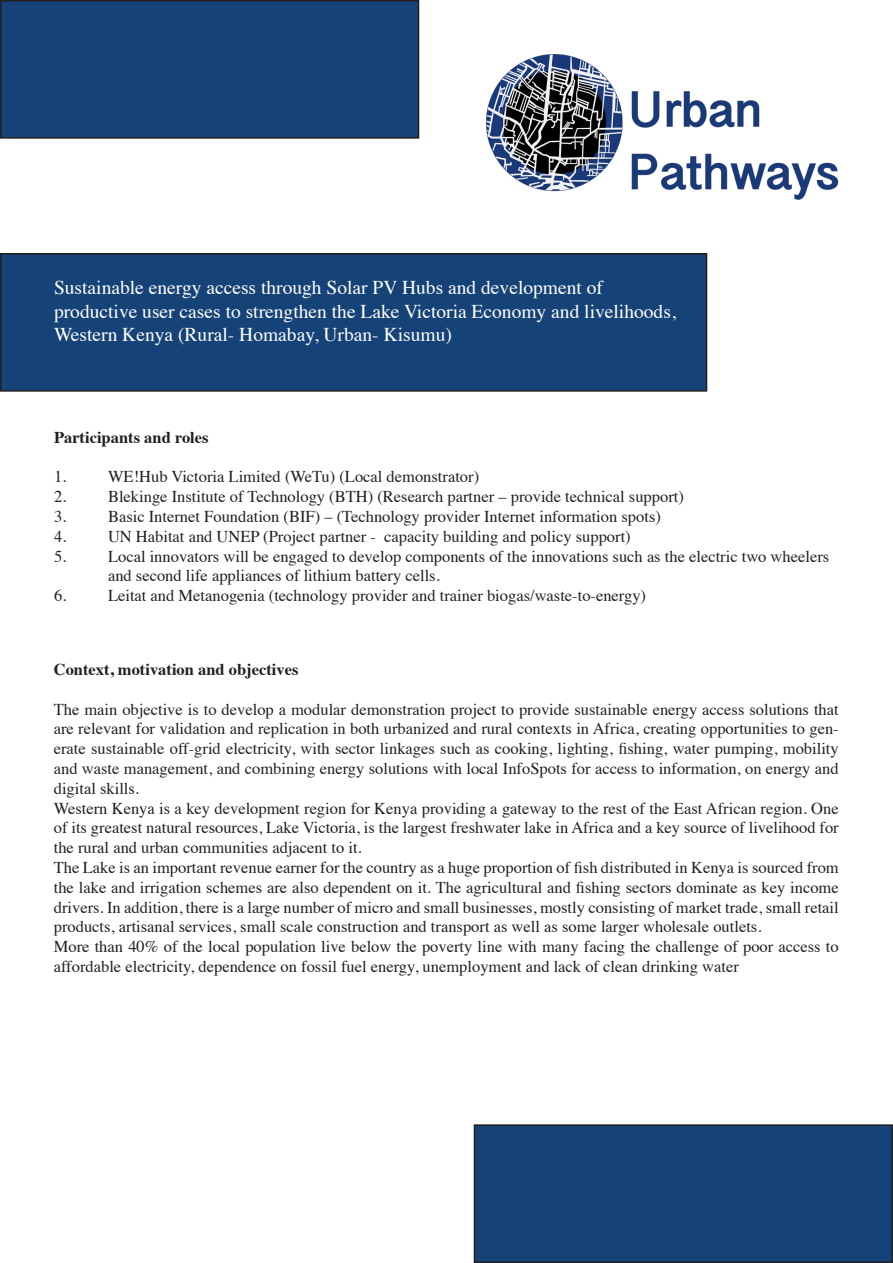
<style>
.page{position:relative;width:893px;height:1263px;background:#fff}
.page>*{position:absolute;margin:0;border:0;box-sizing:border-box;transform-origin:0 0}
.t1{font:19.5px/23.4px "Times";color:#fff}
.t2{font:16.5px/19.8px "Times";color:#231f20;text-align:justify}
.t3{font:700 16.5px "Times";color:#231f20}
</style>
<div class="page">
<img style="left:486px;top:54px;width:353px;height:146px">
<div style="left:1px;top:1px;width:417px;height:137px;background:#164377"></div>
<div style="left:0;top:0;width:419px;height:139px;border:2px solid #231f20"></div>
<div style="left:474px;top:1125px;width:418px;height:137px;background:#164377"></div>
<div style="left:474px;top:1124px;width:419px;height:139px;border:2px solid #231f20"></div>
<div style="left:1px;top:254px;width:705px;height:137px;background:#164377"></div>
<div style="left:0;top:253px;width:707px;height:139px;border:2px solid #231f20"></div>
<p class="t1" style="left:54px;top:274px;width:623px">Sustainable energy access through Solar PV Hubs and development of productive user cases to strengthen the Lake Victoria Economy and livelihoods,<br>Western Kenya (Rural- Homabay, Urban- Kisumu)</p>
<p class="t3" style="left:54px;top:421px;width:156px">Participants and roles</p>
<p class="t2" style="left:54px;top:465px;width:14px">1.</p>
<p class="t2" style="left:108px;top:465px;width:373px">WE!Hub Victoria Limited (WeTu) (Local demonstrator)</p>
<p class="t2" style="left:54px;top:485px;width:14px">2.</p>
<p class="t2" style="left:108px;top:485px;width:577px">Blekinge Institute of Technology (BTH) (Research partner – provide technical support)</p>
<p class="t2" style="left:54px;top:505px;width:14px">3.</p>
<p class="t2" style="left:108px;top:505px;width:554px">Basic Internet Foundation (BIF) – (Technology provider Internet information spots)</p>
<p class="t2" style="left:54px;top:525px;width:14px">4.</p>
<p class="t2" style="left:108px;top:525px;width:524px">UN Habitat and UNEP (Project partner - capacity building and policy support)</p>
<p class="t2" style="left:54px;top:545px;width:14px">5.</p>
<p class="t2" style="left:108px;top:545px;width:723px">Local innovators will be engaged to develop components of the innovations such as the electric two wheelers and second life appliances of lithium battery cells.</p>
<p class="t2" style="left:54px;top:584px;width:14px">6.</p>
<p class="t2" style="left:108px;top:584px;width:540px">Leitat and Metanogenia (technology provider and trainer biogas/waste-to-energy)</p>
<p class="t3" style="left:54px;top:654px;width:246px">Context, motivation and objectives</p>
<p class="t2" style="left:54px;top:698px;width:786px">The main objective is to develop a modular demonstration project to provide sustainable energy access solutions that are relevant for validation and replication in both urbanized and rural contexts in Africa, creating opportunities to gen&shy;erate sustainable off-grid electricity, with sector linkages such as cooking, lighting, fishing, water pumping, mobility and waste management, and combining energy solutions with local InfoSpots for access to information, on energy and digital skills.</p>
<p class="t2" style="left:54px;top:797px;width:786px">Western Kenya is a key development region for Kenya providing a gateway to the rest of the East African region. One of its greatest natural resources, Lake Victoria, is the largest freshwater lake in Africa and a key source of livelihood for the rural and urban communities adjacent to it.</p>
<p class="t2" style="left:54px;top:856px;width:786px">The Lake is an important revenue earner for the country as a huge proportion of fish distributed in Kenya is sourced from the lake and irrigation schemes are also dependent on it. The agricultural and fishing sectors dominate as key income drivers. In addition, there is a large number of micro and small businesses, mostly consisting of market trade, small retail products, artisanal services, small scale construction and transport as well as some larger wholesale outlets.</p>
<p class="t2" style="left:54px;top:935px;width:786px">More than 40% of the local population live below the poverty line with many facing the challenge of poor access to affordable electricity, dependence on fossil fuel energy, unemployment and lack of clean drinking water</p>
</div>
